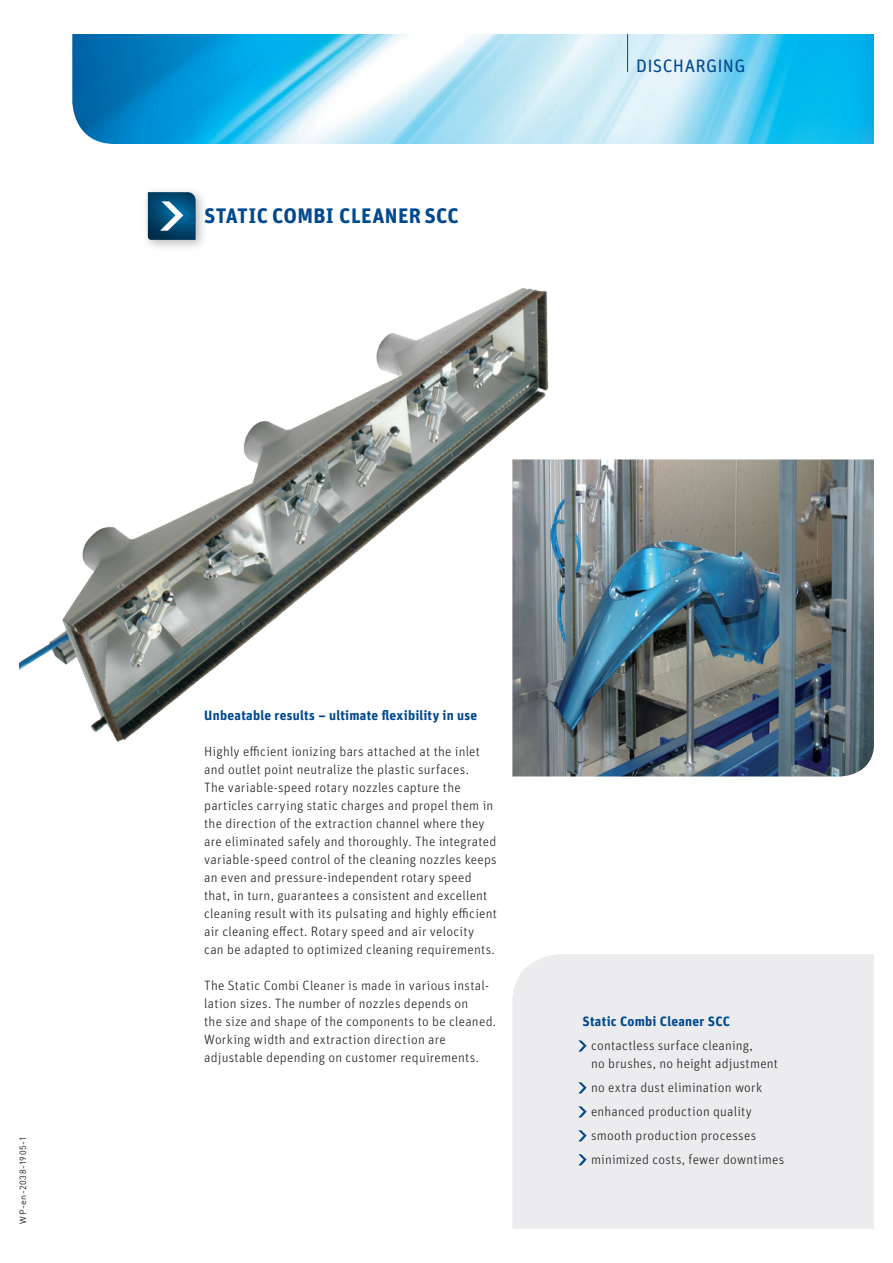
<style>
.page{position:relative;width:893px;height:1263px;background:#fff}
.page>*{position:absolute;margin:0;border:0;box-sizing:border-box;transform-origin:0 0}
.t1{font:700 21px "Unit OT";letter-spacing:.015em;color:#01498e}
.t2{font:18px "Unit OT";letter-spacing:.015em;color:#01498e}
.t3{font:300 13.5px/18px "Unit OT";letter-spacing:.015em;color:#231f20}
.t4{font:700 13.5px "Unit OT";letter-spacing:.02em;color:#01498e}
.t5{font:9px "DIN Pro";letter-spacing:.065em;color:#231f20}
</style>
<div class="page">
<img style="left:72px;top:34px;width:802px;height:110px">
<hr style="left:627px;top:0;width:1px;height:72px;background:#01498e">
<div style="left:512px;top:954px;width:362px;height:275px;background:#ececee"></div>
<img style="left:512px;top:459px;width:362px;height:317px">
<img style="left:19px;top:288px;width:617px;height:485px">
<div style="left:142px;top:186px;width:66px;height:66px;background:#231f20;opacity:.3"></div>
<svg style="left:148px;top:192px;width:48px;height:48px;background:#1d5c80"></svg>
<svg style="left:578px;top:1040px;width:9px;height:11px"></svg>
<svg style="left:578px;top:1082px;width:9px;height:11px"></svg>
<svg style="left:578px;top:1106px;width:9px;height:11px"></svg>
<svg style="left:578px;top:1130px;width:9px;height:11px"></svg>
<svg style="left:578px;top:1154px;width:9px;height:11px"></svg>
<div style="left:0;top:0;width:893px;height:34px;background:#fff"></div>
<h1 class="t1" style="left:204px;top:202px;width:256px">STATIC COMBI CLEANER SCC</h1>
<h2 class="t2" style="left:636px;top:54px;width:111px">DISCHARGING</h2>
<p class="t5" style="left:17px;top:1224px;width:89px;rotate:-90deg">WP-en-2038-1905-1</p>
<p class="t4" style="left:204px;top:707px;width:275px">Unbeatable results – ultimate flexibility in use</p>
<p class="t3" style="left:204px;top:742px;width:294px">Highly efficient ionizing bars attached at the inlet and outlet point neutralize the plastic surfaces.<br>The variable-speed rotary nozzles capture the particles carrying static charges and propel them in the direction of the extraction channel where they are eliminated safely and thoroughly. The integrated variable-speed control of the cleaning nozzles keeps an even and pressure-independent rotary speed that, in turn, guarantees a consistent and excellent cleaning result with its pulsating and highly efficient air cleaning effect. Rotary speed and air velocity can be adapted to optimized cleaning requirements.</p>
<p class="t3" style="left:204px;top:976px;width:293px">The Static Combi Cleaner is made in various instal&shy;lation sizes. The number of nozzles depends on<br>the size and shape of the components to be cleaned.<br>Working width and extraction direction are adjustable depending on customer requirements.</p>
<p class="t4" style="left:583px;top:1013px;width:149px">Static Combi Cleaner SCC</p>
<p class="t3" style="left:591px;top:1036px;width:189px">contactless surface cleaning,<br>no brushes, no height adjustment</p>
<p class="t3" style="left:591px;top:1075px;width:195px;line-height:24px">no extra dust elimination work enhanced production quality smooth production processes minimized costs, fewer downtimes</p>
</div>
